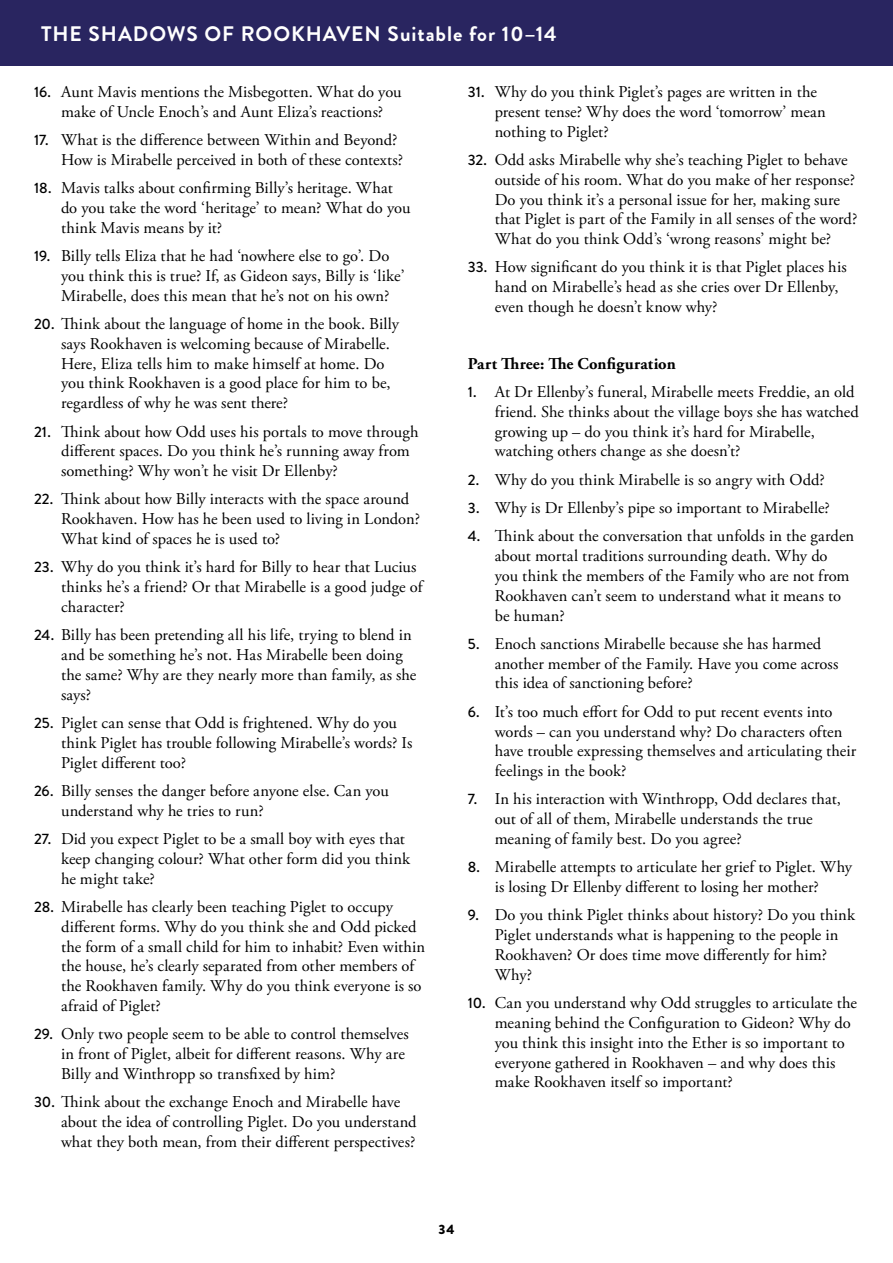
<style>
.page{position:relative;width:893px;height:1263px;background:#fff}
.page>*{position:absolute;margin:0;border:0;box-sizing:border-box;transform-origin:0 0}
.t1{font:700 21px "Brandon Grotesque";letter-spacing:.045em;color:#fff}
.t2{font:16.5px/19.8px "Adobe Garamond Pro";letter-spacing:.005em;color:#000}
.t3{font:700 16.5px "Adobe Garamond Pro";letter-spacing:.015em;color:#000}
.t4{font:900 13.5px "Brandon Grotesque";color:#000}
.s1{font-family:"Brandon Grotesque";font-weight:500;font-size:15px}
</style>
<div class="page">
<div style="left:0;top:0;width:893px;height:65px;background:#292560"></div>
<p class="t1" style="left:41px;top:19px;width:517px">THE SHADOWS OF ROOKHAVEN Suitable for 10–14</p>
<p class="t2" style="left:34px;top:82px;width:369px;text-align:center"><span class="s1">16.</span> Aunt Mavis mentions the Misbegotten. What do you make of Uncle Enoch’s and Aunt Eliza’s reactions?</p>
<p class="t2" style="left:61px;top:131px;width:344px;text-indent:-27px"><span class="s1">17.</span> What is the difference between Within and Beyond?<br>How is Mirabelle perceived in both of these contexts?</p>
<p class="t2" style="left:61px;top:179px;width:351px;text-indent:-27px"><span class="s1">18.</span> Mavis talks about confirming Billy’s heritage. What do you take the word ‘heritage’ to mean? What do you think Mavis means by it?</p>
<p class="t2" style="left:61px;top:247px;width:345px;text-indent:-27px"><span class="s1">19.</span> Billy tells Eliza that he had ‘nowhere else to go’. Do you think this is true? If, as Gideon says, Billy is ‘like’<br>Mirabelle, does this mean that he’s not on his own?</p>
<p class="t2" style="left:61px;top:314px;width:340px;text-indent:-27px"><span class="s1">20.</span> Think about the language of home in the book. Billy says Rookhaven is welcoming because of Mirabelle.<br>Here, Eliza tells him to make himself at home. Do you think Rookhaven is a good place for him to be, regardless of why he was sent there?</p>
<p class="t2" style="left:61px;top:422px;width:359px;text-indent:-27px"><span class="s1">21.</span> Think about how Odd uses his portals to move through different spaces. Do you think he’s running away from something? Why won’t he visit Dr Ellenby?</p>
<p class="t2" style="left:61px;top:490px;width:360px;text-indent:-27px"><span class="s1">22.</span> Think about how Billy interacts with the space around<br>Rookhaven. How has he been used to living in London?<br>What kind of spaces he is used to?</p>
<p class="t2" style="left:61px;top:558px;width:363px;text-indent:-27px"><span class="s1">23.</span> Why do you think it’s hard for Billy to hear that Lucius thinks he’s a friend? Or that Mirabelle is a good judge of character?</p>
<p class="t2" style="left:61px;top:626px;width:357px;text-indent:-27px"><span class="s1">24.</span> Billy has been pretending all his life, trying to blend in and be something he’s not. Has Mirabelle been doing the same? Why are they nearly more than family, as she says?</p>
<p class="t2" style="left:61px;top:713px;width:353px;text-indent:-27px"><span class="s1">25.</span> Piglet can sense that Odd is frightened. Why do you think Piglet has trouble following Mirabelle’s words? Is<br>Piglet different too?</p>
<p class="t2" style="left:61px;top:781px;width:329px;text-indent:-27px"><span class="s1">26.</span> Billy senses the danger before anyone else. Can you understand why he tries to run?</p>
<p class="t2" style="left:61px;top:829px;width:351px;text-indent:-27px"><span class="s1">27.</span> Did you expect Piglet to be a small boy with eyes that keep changing colour? What other form did you think he might take?</p>
<p class="t2" style="left:61px;top:897px;width:366px;text-indent:-27px"><span class="s1">28.</span> Mirabelle has clearly been teaching Piglet to occupy different forms. Why do you think she and Odd picked the form of a small child for him to inhabit? Even within the house, he’s clearly separated from other members of the Rookhaven family. Why do you think everyone is so afraid of Piglet?</p>
<p class="t2" style="left:61px;top:1025px;width:349px;text-indent:-27px"><span class="s1">29.</span> Only two people seem to be able to control themselves in front of Piglet, albeit for different reasons. Why are<br>Billy and Winthropp so transfixed by him?</p>
<p class="t2" style="left:61px;top:1093px;width:357px;text-indent:-27px"><span class="s1">30.</span> Think about the exchange Enoch and Mirabelle have about the idea of controlling Piglet. Do you understand what they both mean, from their different perspectives?</p>
<p class="t2" style="left:495px;top:82px;width:333px;text-indent:-27px"><span class="s1">31.</span> Why do you think Piglet’s pages are written in the present tense? Why does the word ‘tomorrow’ mean nothing to Piglet?</p>
<p class="t2" style="left:495px;top:150px;width:364px;text-indent:-27px"><span class="s1">32.</span> Odd asks Mirabelle why she’s teaching Piglet to behave outside of his room. What do you make of her response?<br>Do you think it’s a personal issue for her, making sure that Piglet is part of the Family in all senses of the word?<br>What do you think Odd’s ‘wrong reasons’ might be?</p>
<p class="t2" style="left:495px;top:258px;width:353px;text-indent:-27px"><span class="s1">33.</span> How significant do you think it is that Piglet places his hand on Mirabelle’s head as she cries over Dr Ellenby, even though he doesn’t know why?</p>
<p class="t3" style="left:468px;top:354px;width:209px">Part Three: The Configuration</p>
<p class="t2" style="left:495px;top:382px;width:366px;text-indent:-27px"><span class="s1">1.</span> At Dr Ellenby’s funeral, Mirabelle meets Freddie, an old friend. She thinks about the village boys she has watched growing up – do you think it’s hard for Mirabelle, watching others change as she doesn’t?</p>
<p class="t2" style="left:468px;top:470px;width:359px"><span class="s1">2.</span> Why do you think Mirabelle is so angry with Odd?</p>
<p class="t2" style="left:468px;top:498px;width:364px"><span class="s1">3.</span> Why is Dr Ellenby’s pipe so important to Mirabelle?</p>
<p class="t2" style="left:495px;top:527px;width:361px;text-indent:-27px"><span class="s1">4.</span> Think about the conversation that unfolds in the garden about mortal traditions surrounding death. Why do you think the members of the Family who are not from Rookhaven can’t seem to understand what it means to be human?</p>
<p class="t2" style="left:495px;top:634px;width:345px;text-indent:-27px"><span class="s1">5.</span> Enoch sanctions Mirabelle because she has harmed another member of the Family. Have you come across this idea of sanctioning before?</p>
<p class="t2" style="left:495px;top:702px;width:363px;text-indent:-27px"><span class="s1">6.</span> It’s too much effort for Odd to put recent events into words – can you understand why? Do characters often have trouble expressing themselves and articulating their feelings in the book?</p>
<p class="t2" style="left:495px;top:790px;width:348px;text-indent:-27px"><span class="s1">7.</span> In his interaction with Winthropp, Odd declares that, out of all of them, Mirabelle understands the true meaning of family best. Do you agree?</p>
<p class="t2" style="left:468px;top:858px;width:386px;text-align:center"><span class="s1">8.</span> Mirabelle attempts to articulate her grief to Piglet. Why is losing Dr Ellenby different to losing her mother?</p>
<p class="t2" style="left:495px;top:906px;width:362px;text-indent:-27px"><span class="s1">9.</span> Do you think Piglet thinks about history? Do you think Piglet understands what is happening to the people in Rookhaven? Or does time move differently for him?<br>Why?</p>
<p class="t2" style="left:495px;top:994px;width:364px;text-indent:-27px"><span class="s1">10.</span> Can you understand why Odd struggles to articulate the meaning behind the Configuration to Gideon? Why do you think this insight into the Ether is so important to everyone gathered in Rookhaven – and why does this make Rookhaven itself so important?</p>
<p class="t4" style="left:438px;top:1220px;width:17px">34</p>
</div>
